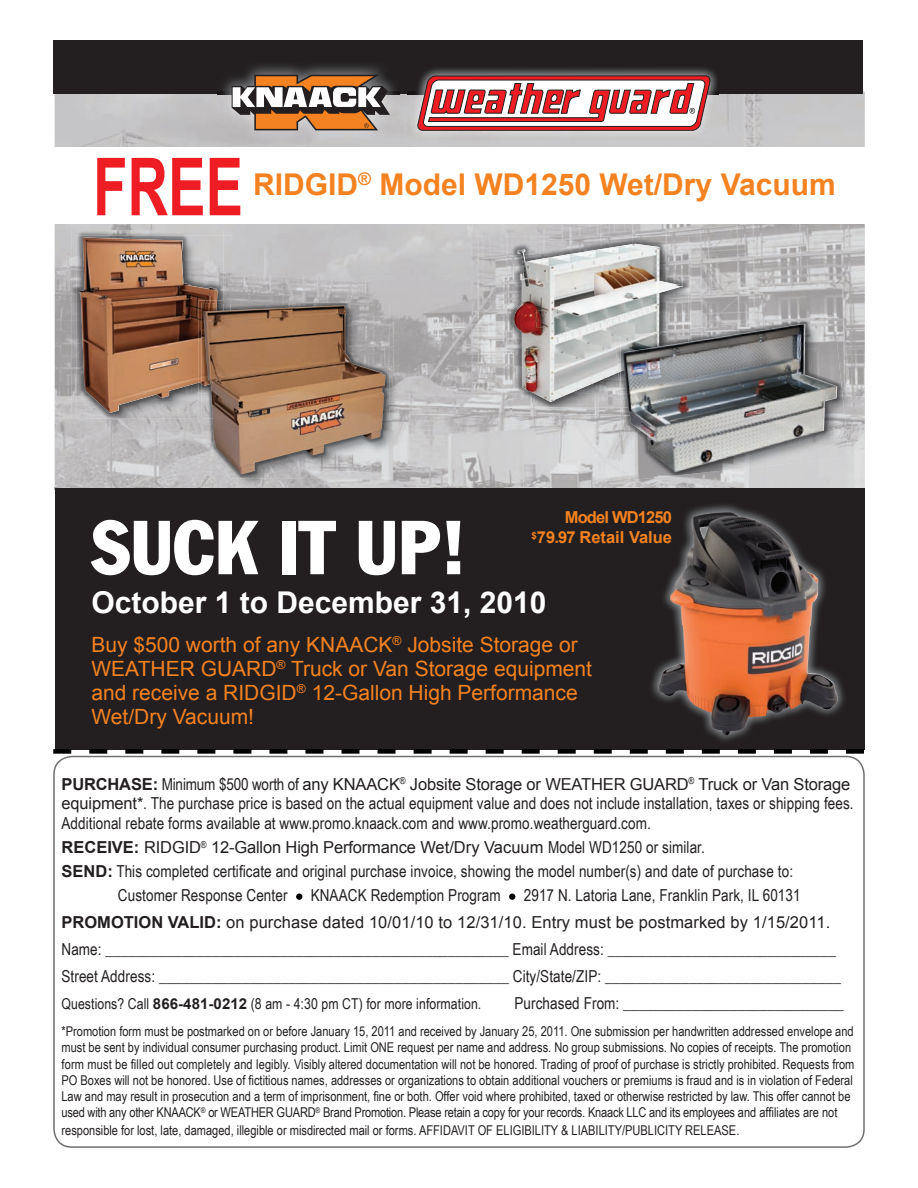
<style>
.page{position:relative;width:918px;height:1188px;background:#fff}
.page>*{position:absolute;margin:0;border:0;box-sizing:border-box;transform-origin:0 0}
.t1{font:700 80.25px "Arial";color:#ee1d23;scale:.7 1}
.t2{font:75px "Jack Condensed";color:#fff}
.t3{font:700 30px "Arial";color:#f58220}
.t4{font:700 30px "Arial";color:#fff}
.t5{font:21px/24px "Arial";color:#f58220}
.t6{font:16.5px/19.8px "Arial Narrow";letter-spacing:.005em;color:#231f20}
.t7{font:16.5px "Arial";letter-spacing:-.01em;color:#231f20}
.t8{font:700 16.5px/19.8px "Arial";letter-spacing:-.05em;color:#f58220;text-align:right}
.t9{font:15px "Arial Narrow";letter-spacing:.005em;color:#231f20}
.t10{font:13.5px/16.2px "Arial Narrow";color:#231f20}
.s1{font-weight:700}
.s2{font-family:"Arial Narrow"}
.s3{font-family:"Arial"}
.s4{font-family:"Arial";font-weight:700}
</style>
<div class="page">
<img style="left:663px;top:92px;width:202px;height:248px">
<img style="left:359px;top:94px;width:304px;height:147px">
<img style="left:55px;top:94px;width:202px;height:147px">
<img style="left:257px;top:141px;width:102px;height:159px">
<img style="left:358px;top:241px;width:152px;height:247px">
<img style="left:231px;top:241px;width:26px;height:59px">
<img style="left:55px;top:241px;width:50px;height:247px">
<img style="left:815px;top:340px;width:50px;height:148px">
<img style="left:510px;top:407px;width:152px;height:81px">
<img style="left:105px;top:419px;width:96px;height:69px">
<img style="left:662px;top:480px;width:153px;height:8px">
<div style="left:55px;top:488px;width:810px;height:261px;background:#231f20"></div>
<div style="left:53px;top:40px;width:810px;height:54px;background:#231f20"></div>
<img style="left:407px;top:68px;width:311px;height:71px">
<img style="left:407px;top:92px;width:311px;height:1px">
<svg style="left:417px;top:75px;width:293px;height:56px"></svg>
<img style="left:217px;top:65px;width:183px;height:76px">
<img style="left:217px;top:92px;width:183px;height:1px">
<svg style="left:232px;top:75px;width:158px;height:55px"></svg>
<img style="left:512px;top:242px;width:179px;height:173px">
<img style="left:507px;top:236px;width:181px;height:171px">
<img style="left:512px;top:242px;width:176px;height:165px">
<img style="left:514px;top:244px;width:169px;height:158px">
<img style="left:620px;top:415px;width:10px;height:66px">
<svg style="left:620px;top:407px;width:2px;height:8px"></svg>
<img style="left:769px;top:315px;width:66px;height:7px">
<img style="left:618px;top:373px;width:2px;height:19px">
<img style="left:615px;top:337px;width:5px;height:36px">
<img style="left:623px;top:322px;width:226px;height:158px">
<img style="left:620px;top:333px;width:2px;height:39px">
<img style="left:622px;top:324px;width:215px;height:148px">
<img style="left:651px;top:504px;width:193px;height:237px">
<img style="left:658px;top:512px;width:179px;height:224px">
<div style="left:53px;top:756px;width:812px;height:392px;border:2px solid #707070;border-radius:18px"></div>
<svg style="left:53px;top:749px;width:811px;height:5px"></svg>
<svg style="left:296px;top:894px;width:6px;height:6px"></svg>
<svg style="left:509px;top:894px;width:6px;height:6px"></svg>
<div style="left:53px;top:147px;width:812px;height:77px;background:#fff"></div>
<img style="left:71px;top:230px;width:153px;height:189px">
<img style="left:77px;top:235px;width:147px;height:184px">
<img style="left:79px;top:238px;width:139px;height:175px">
<img style="left:201px;top:303px;width:198px;height:185px">
<img style="left:231px;top:300px;width:158px;height:3px">
<svg style="left:217px;top:300px;width:14px;height:3px"></svg>
<img style="left:198px;top:384px;width:3px;height:94px">
<img style="left:198px;top:300px;width:19px;height:84px">
<img style="left:201px;top:303px;width:188px;height:175px">
<img style="left:201px;top:303px;width:23px;height:116px">
<img style="left:201px;top:303px;width:16px;height:83px">
<img style="left:203px;top:305px;width:183px;height:169px">
<h1 class="t1" style="left:93px;top:134px;width:216px">FREE</h1>
<h3 class="t3" style="left:253px;top:165px;width:584px">RIDGID<sup>®</sup> Model WD1250 Wet/Dry Vacuum</h3>
<p class="t8" style="left:532px;top:508px;width:142px">Model WD1250 <sup>$</sup>79.97 Retail Value</p>
<h2 class="t2" style="left:91px;top:502px;width:377px">SUCK IT UP!</h2>
<h3 class="t4" style="left:91px;top:583px;width:457px">October 1 to December 31, 2010</h3>
<h3 class="t5" style="left:91px;top:633px;width:502px">Buy $500 worth of any KNAACK<sup>®</sup> Jobsite Storage or WEATHER GUARD<sup>®</sup> Truck or Van Storage equipment and receive a RIDGID<sup>®</sup> 12-Gallon High Performance Wet/Dry Vacuum!</h3>
<p class="t7" style="left:62px;top:773px;width:790px"><span class="s1">PURCHASE:</span> <span class="s2">Minimum $500 worth of</span> any KNAACK<sup>®</sup> Jobsite Storage or WEATHER GUARD<sup>®</sup> Truck or Van Storage</p>
<p class="t6" style="left:62px;top:793px;width:794px"><span class="s3">equipment*</span>. The purchase price is based on the actual equipment value and does not include installation, taxes or shipping fees.<br>Additional rebate forms available at www.promo.knaack.com and www.promo.weatherguard.com.</p>
<p class="t7" style="left:62px;top:837px;width:645px"><span class="s1">RECEIVE:</span> RIDGID<sup>®</sup> 12-Gallon High Performance Wet/Dry Vacuum <span class="s2">Model WD1250 or similar.</span></p>
<p class="t6" style="left:118px;top:859px;width:677px;line-height:24px;text-indent:-56px"><span class="s4">SEND:</span> This completed certificate and original purchase invoice, showing the model number(s) and date of purchase to:<br>Customer Response Center</p>
<p class="t6" style="left:311px;top:885px;width:191px">KNAACK Redemption Program</p>
<p class="t6" style="left:524px;top:885px;width:278px">2917 N. Latoria Lane, Franklin Park, IL 60131</p>
<p class="t7" style="left:62px;top:912px;width:770px"><span class="s1">PROMOTION VALID:</span> on purchase dated 10/01/10 to 12/31/10. Entry must be postmarked by 1/15/2011.</p>
<p class="t6" style="left:62px;top:935px;width:781px;line-height:27px">Name: _____________________________________________________ Email Address: ______________________________<br>Street Address: ______________________________________________ City/State/ZIP: _______________________________</p>
<p class="t9" style="left:62px;top:993px;width:421px">Questions? Call <span class="s4">866-481-0212</span> (8 am - 4:30 pm CT) for more information.</p>
<p class="t6" style="left:514px;top:993px;width:331px">Purchased From: _____________________________</p>
<p class="t10" style="left:62px;top:1023px;width:795px">*Promotion form must be postmarked on or before January 15, 2011 and received by January 25, 2011. One submission per handwritten addressed envelope and must be sent by individual consumer purchasing product. Limit ONE request per name and address. No group submissions. No copies of receipts. The promotion form must be filled out completely and legibly. Visibly altered documentation will not be honored. Trading of proof of purchase is strictly prohibited. Requests from PO Boxes will not be honored. Use of fictitious names, addresses or organizations to obtain additional vouchers or premiums is fraud and is in violation of Federal Law and may result in prosecution and a term of imprisonment, fine or both. Offer void where prohibited, taxed or otherwise restricted by law. This offer cannot be used with any other KNAACK<sup>®</sup> or WEATHER GUARD<sup>®</sup> Brand Promotion. Please retain a copy for your records. Knaack LLC and its employees and affiliates are not</p>
<p class="t10" style="left:62px;top:1122px;width:679px">responsible for lost, late, damaged, illegible or misdirected mail or forms. AFFIDAVIT OF ELIGIBILITY &amp; LIABILITY/PUBLICITY RELEASE.</p>
</div>
